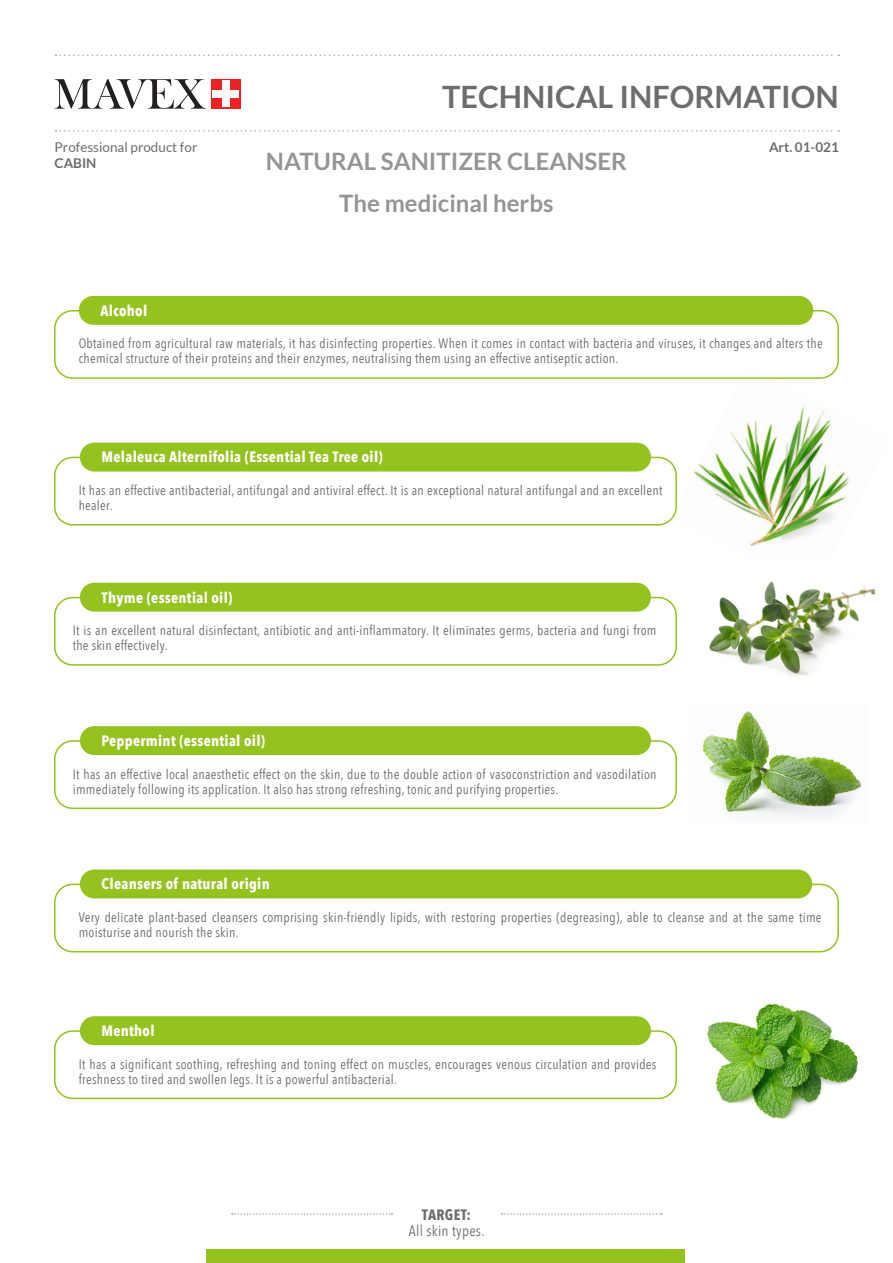
<style>
.page{position:relative;width:893px;height:1263px;background:#fff}
.page>*{position:absolute;margin:0;border:0;box-sizing:border-box;transform-origin:0 0}
.t1{font:700 30.75px "Lato";color:#6c6d70}
.t2{font:700 24px "Lato";color:#939598}
.t3{font:700 15px "Avenir Next Condensed";letter-spacing:.02em;color:#fff}
.t4{font:15px "Avenir Next Condensed";letter-spacing:.02em;color:#6c6d70}
.t5{font:700 15px "Avenir Next Condensed";letter-spacing:.02em;color:#6c6d70}
.t6{font:13.5px/15px "Avenir Next Condensed";letter-spacing:.02em;color:#6c6d70}
.t7{font:13.5px "Lato";color:#6c6d70}
.t8{font:700 13.5px "Lato";color:#6c6d70}
</style>
<div class="page">
<div style="left:206px;top:1249px;width:479px;height:14px;background:#94c21f"></div>
<svg style="left:55px;top:79px;width:151px;height:30px"></svg>
<div style="left:211px;top:79px;width:30px;height:30px;background:#ee2123"></div>
<div style="left:213px;top:90px;width:26px;height:8px;background:#fff"></div>
<div style="left:222px;top:81px;width:8px;height:26px;background:#fff"></div>
<svg style="left:55px;top:55px;width:784px;height:1px"></svg>
<svg style="left:55px;top:130px;width:784px;height:2px"></svg>
<svg style="left:232px;top:1213px;width:160px;height:1px"></svg>
<svg style="left:502px;top:1213px;width:160px;height:1px"></svg>
<img style="left:672px;top:367px;width:178px;height:180px">
<img style="left:709px;top:581px;width:165px;height:95px">
<img style="left:702px;top:711px;width:160px;height:107px">
<div style="left:54px;top:310px;width:785px;height:69px;border:2px solid #94c21f;border-radius:18px"></div>
<div style="left:79px;top:296px;width:734px;height:29px;background:#94c21f;border-radius:14px"></div>
<div style="left:54px;top:457px;width:623px;height:68px;border:2px solid #94c21f;border-radius:18px"></div>
<div style="left:80px;top:443px;width:571px;height:28px;background:#94c21f;border-radius:14px"></div>
<div style="left:54px;top:884px;width:785px;height:68px;border:2px solid #94c21f;border-radius:18px"></div>
<div style="left:80px;top:869px;width:732px;height:29px;background:#94c21f;border-radius:14px"></div>
<div style="left:54px;top:1030px;width:623px;height:69px;border:2px solid #94c21f;border-radius:18px"></div>
<div style="left:80px;top:1016px;width:571px;height:29px;background:#94c21f;border-radius:14px"></div>
<img style="left:707px;top:1003px;width:151px;height:117px">
<div style="left:54px;top:597px;width:623px;height:69px;border:2px solid #94c21f;border-radius:18px"></div>
<div style="left:80px;top:583px;width:571px;height:29px;background:#94c21f;border-radius:14px"></div>
<div style="left:54px;top:740px;width:623px;height:69px;border:2px solid #94c21f;border-radius:18px"></div>
<div style="left:80px;top:726px;width:571px;height:29px;background:#94c21f;border-radius:14px"></div>
<p class="t7" style="left:55px;top:140px;width:144px">Professional product for</p>
<p class="t8" style="left:55px;top:155px;width:43px">CABIN</p>
<h1 class="t1" style="left:442px;top:79px;width:398px">TECHNICAL INFORMATION</h1>
<h2 class="t2" style="left:266px;top:148px;width:362px">NATURAL SANITIZER CLEANSER</h2>
<p class="t2" style="left:339px;top:189px;width:216px">The medicinal herbs</p>
<p class="t8" style="left:769px;top:139px;width:71px">Art. 01-021</p>
<p class="t3" style="left:100px;top:301px;width:48px">Alcohol</p>
<p class="t6" style="left:79px;top:335px;width:746px">Obtained from agricultural raw materials, it has disinfecting properties. When it comes in contact with bacteria and viruses, it changes and alters the chemical structure of their proteins and their enzymes, neutralising them using an effective antiseptic action.</p>
<p class="t3" style="left:102px;top:448px;width:283px">Melaleuca Alternifolia (Essential Tea Tree oil)</p>
<p class="t6" style="left:79px;top:483px;width:585px">It has an effective antibacterial, antifungal and antiviral effect. It is an exceptional natural antifungal and an excellent healer.</p>
<p class="t3" style="left:102px;top:588px;width:132px">Thyme (essential oil)</p>
<p class="t6" style="left:73px;top:622px;width:585px">It is an excellent natural disinfectant, antibiotic and anti-inflammatory. It eliminates germs, bacteria and fungi from the skin effectively.</p>
<p class="t3" style="left:102px;top:731px;width:165px">Peppermint (essential oil)</p>
<p class="t6" style="left:73px;top:766px;width:585px">It has an effective local anaesthetic effect on the skin, due to the double action of vasoconstriction and vasodilation immediately following its application. It also has strong refreshing, tonic and purifying properties.</p>
<p class="t3" style="left:102px;top:875px;width:170px">Cleansers of natural origin</p>
<p class="t6" style="left:79px;top:909px;width:744px">Very delicate plant-based cleansers comprising skin-friendly lipids, with restoring properties (degreasing), able to cleanse and at the same time moisturise and nourish the skin.</p>
<p class="t3" style="left:102px;top:1021px;width:55px">Menthol</p>
<p class="t6" style="left:79px;top:1056px;width:579px">It has a significant soothing, refreshing and toning effect on muscles, encourages venous circulation and provides freshness to tired and swollen legs. It is a powerful antibacterial.</p>
<p class="t5" style="left:422px;top:1206px;width:51px">TARGET:</p>
<p class="t4" style="left:409px;top:1218px;width:77px">All skin types.</p>
</div>
